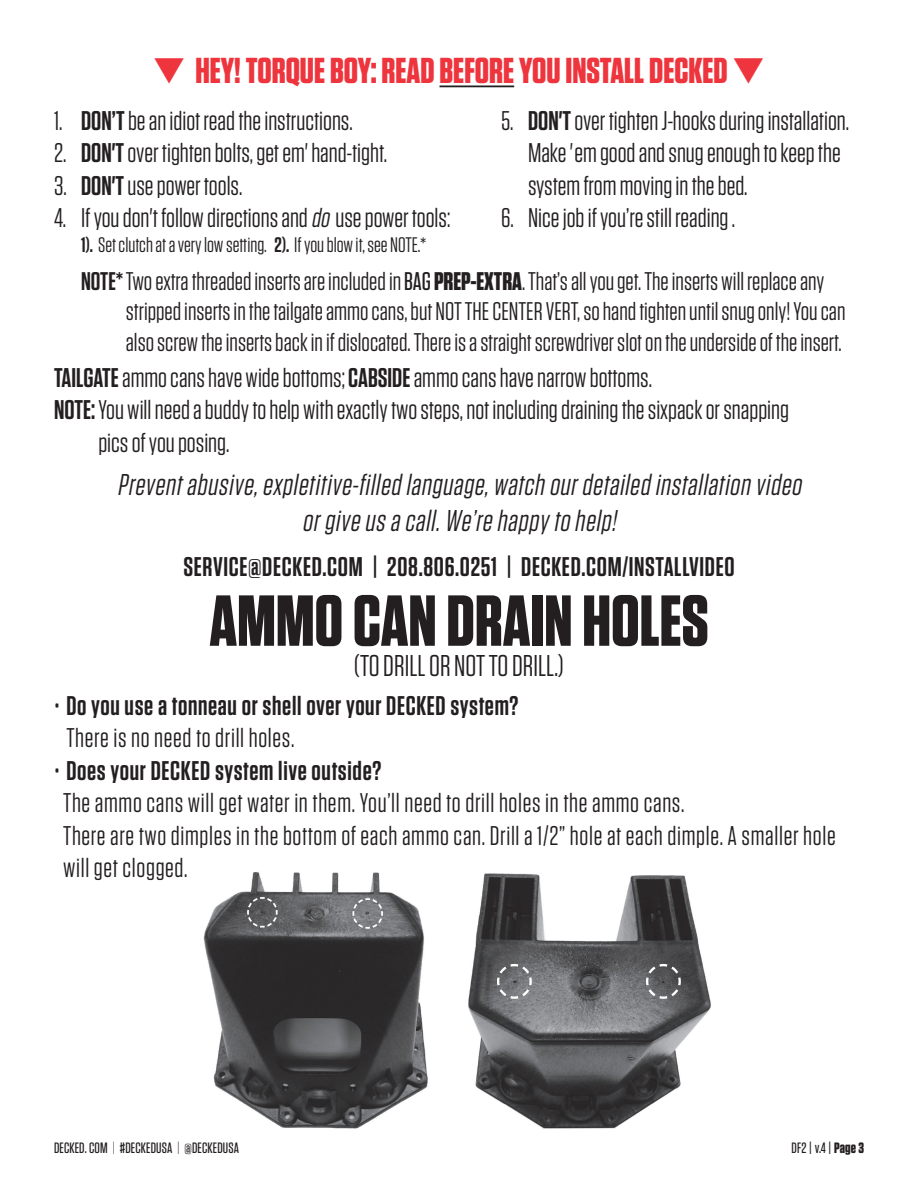
<style>
.page{position:relative;width:918px;height:1188px;background:#fff}
.page>*{position:absolute;margin:0;border:0;box-sizing:border-box;transform-origin:0 0}
.t1{font:700 72px "Tungsten";color:#231f20}
.t2{font:700 36px "Tungsten";color:#ee343d}
.t3{font:italic 30px/36px "Tungsten";color:#231f20;text-align:center}
.t4{font:30px "Tungsten";color:#231f20}
.t5{font:27px/32.4px "Tungsten";color:#231f20}
.t6{font:27px/32.4px "Tungsten";letter-spacing:.025em;color:#231f20}
.t7{font:600 27px/32.4px "Tungsten";letter-spacing:.025em;color:#231f20}
.t8{font:25.5px/30.6px "Tungsten";color:#231f20}
.t9{font:21px "Tungsten";color:#231f20}
.t10{font:500 15px "Tungsten";letter-spacing:.01em;color:#231f20}
.s1{font-weight:600}
.s2{font-style:italic}
.s3{font-weight:500}
.s4{font-weight:700}
.s5{font-weight:400}
.s6{font-weight:300}
</style>
<div class="page">
<img style="left:203px;top:872px;width:508px;height:257px">
<hr style="left:440px;top:85px;width:74px;height:2px;background:#231f20">
<svg style="left:246px;top:896px;width:33px;height:32px"></svg>
<svg style="left:496px;top:963px;width:37px;height:37px"></svg>
<svg style="left:645px;top:963px;width:37px;height:37px"></svg>
<svg style="left:352px;top:897px;width:32px;height:33px"></svg>
<h2 class="t2" style="left:153px;top:51px;width:613px">▼ HEY! TORQUE BOY: READ BEFORE YOU INSTALL DECKED ▼</h2>
<p class="t5" style="left:54px;top:105px;width:300px">1. <span class="s1">DON’T</span> be an idiot read the instructions.</p>
<p class="t5" style="left:54px;top:137px;width:335px">2. <span class="s1">DON'T</span> over tighten bolts, get em' hand-tight.</p>
<p class="t5" style="left:54px;top:170px;width:190px">3. <span class="s1">DON'T</span> use power tools.</p>
<p class="t5" style="left:54px;top:202px;width:398px">4. If you don't follow directions and <span class="s2">do</span>use power tools:</p>
<p class="t9" style="left:81px;top:234px;width:347px"><span class="s1">1).</span> Set clutch at a very low setting. <span class="s1">2).</span> If you blow it, see NOTE.*</p>
<p class="t8" style="left:126px;top:266px;width:721px;text-indent:-45px"><span class="s1">NOTE*</span>Two extra threaded inserts are included in <span class="s3">BAG</span><span class="s4">PREP-EXTRA</span>. That’s all you get. The inserts will replace any stripped inserts in the tailgate ammo cans, but NOT THE CENTER VERT, so hand tighten until snug only! You can also screw the inserts back in if dislocated. There is a straight screwdriver slot on the underside of the insert.</p>
<p class="t5" style="left:528px;top:105px;width:323px;text-indent:-27px">5. <span class="s1">DON'T</span> over tighten J-hooks during installation.<br>Make 'em good and snug enough to keep the system from moving in the bed.</p>
<p class="t5" style="left:501px;top:202px;width:236px">6. Nice job if you’re still reading .</p>
<p class="t5" style="left:54px;top:362px;width:599px"><span class="s1">TAILGATE</span> ammo cans have wide bottoms; <span class="s1">CABSIDE</span> ammo cans have narrow bottoms.</p>
<p class="t5" style="left:54px;top:394px;width:737px"><span class="s1">NOTE:</span>You will need a buddy to help with exactly two steps, not including draining the sixpack or snapping</p>
<p class="t5" style="left:98px;top:427px;width:133px">pics of you posing.</p>
<p class="t3" style="left:117px;top:467px;width:691px">Preventabusive,expletitive-filled language,watch ourdetailed installation video orgive us a call.We’re happy to help!</p>
<p class="t7" style="left:184px;top:551px;width:553px">SERVICE@DECKED.COM | 208.806.0251 | DECKED.COM/INSTALLVIDEO</p>
<h1 class="t1" style="left:209px;top:582px;width:501px">AMMO CAN DRAIN HOLES</h1>
<p class="t4" style="left:354px;top:650px;width:212px">(TO DRILL OR NOT TO DRILL.)</p>
<p class="t7" style="left:66px;top:690px;width:454px;text-indent:-12px"><span class="s5">•</span> Do you use a tonneau or shell over your DECKED system?<br><span class="s5">There is no need to drill holes.</span></p>
<p class="t6" style="left:63px;top:755px;width:774px;text-indent:-9px">• <span class="s1">Does your DECKED system live outside?<br></span>The ammo cans will get water in them. You’ll need to drill holes in the ammo cans.<br>There are two dimples in the bottom of each ammo can. Drill a 1/2” hole at each dimple. A smaller hole will get clogged.</p>
<p class="t10" style="left:54px;top:1140px;width:187px">DECKED. COM <span class="s6">|</span> #DECKEDUSA <span class="s6">|</span> @DECKEDUSA</p>
<p class="t10" style="left:791px;top:1140px;width:74px">DF2 | v.4 | <span class="s4">Page 3</span></p>
</div>
